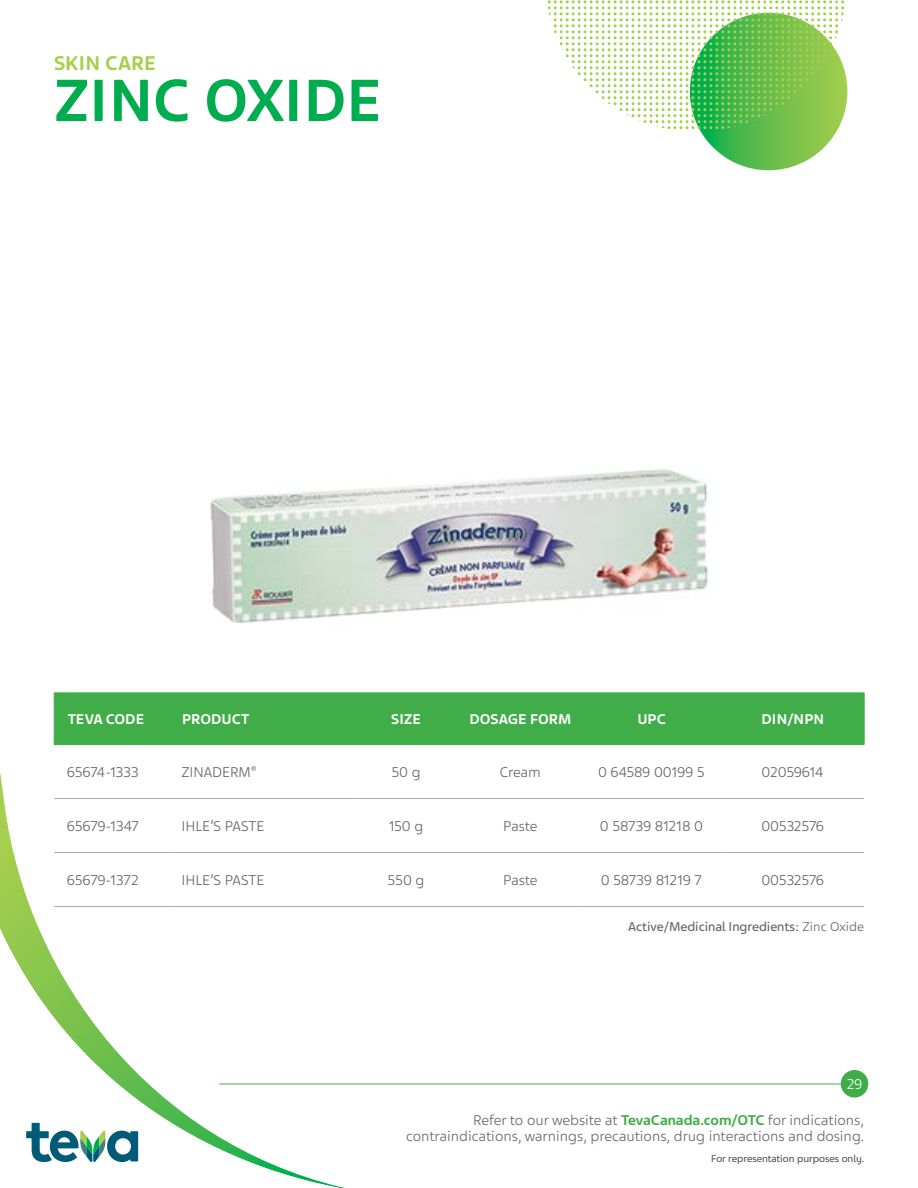
<style>
.page{position:relative;width:918px;height:1188px;background:#fff}
.page>*{position:absolute;margin:0;border:0;box-sizing:border-box;transform-origin:0 0}
.t1{font:700 63px "Teva Sans";color:#00ad4e}
.t2{font:700 21px "Teva Sans";color:#a5cf4d}
.t3{font:300 15px/16px "Teva Sans";letter-spacing:-.005em;color:#636466;text-align:right}
.t4{font:300 15px "Teva Sans";letter-spacing:-.03em;color:#636466}
.t5{font:700 15px "Teva Sans";color:#fff}
.t6{font:300 15px "Teva Sans";letter-spacing:-.025em;color:#636466}
.t7{font:300 15px "Teva Sans";color:#fff}
.t8{font:13.5px "Teva Sans";color:#636466}
.t9{font:300 10.5px "Teva Sans";color:#636466}
.s1{font-weight:300}
.s2{font-weight:700;color:#41ad49}
</style>
<div class="page">
<svg style="left:690px;top:13px;width:157px;height:157px;background:#5fbc4c"></svg>
<svg style="left:548px;top:0;width:300px;height:129px"></svg>
<svg style="left:0;top:692px;width:407px;height:496px"></svg>
<svg style="left:26px;top:1123px;width:112px;height:39px"></svg>
<hr style="left:219px;top:1084px;width:645px;height:1px;background:#41ad49">
<div style="left:841px;top:1070px;width:27px;height:28px;background:#41ad49;border-radius:50%"></div>
<div style="left:55px;top:694px;width:809px;height:50px;background:#41ad49"></div>
<hr style="left:54px;top:798px;width:122px;height:1px;background:#a7a9ac">
<hr style="left:176px;top:798px;width:177px;height:1px;background:#a7a9ac">
<hr style="left:353px;top:798px;width:106px;height:1px;background:#a7a9ac">
<hr style="left:459px;top:798px;width:123px;height:1px;background:#a7a9ac">
<hr style="left:582px;top:798px;width:139px;height:1px;background:#a7a9ac">
<hr style="left:721px;top:798px;width:143px;height:1px;background:#a7a9ac">
<hr style="left:54px;top:852px;width:122px;height:1px;background:#a7a9ac">
<hr style="left:176px;top:852px;width:177px;height:1px;background:#a7a9ac">
<hr style="left:353px;top:852px;width:106px;height:1px;background:#a7a9ac">
<hr style="left:459px;top:852px;width:123px;height:1px;background:#a7a9ac">
<hr style="left:582px;top:852px;width:139px;height:1px;background:#a7a9ac">
<hr style="left:721px;top:852px;width:143px;height:1px;background:#a7a9ac">
<hr style="left:175px;top:693px;width:1px;height:51px;background:#41ad49">
<hr style="left:54px;top:693px;width:122px;height:1px;background:#41ad49">
<hr style="left:54px;top:693px;width:1px;height:51px;background:#41ad49">
<hr style="left:176px;top:693px;width:177px;height:1px;background:#41ad49">
<hr style="left:353px;top:693px;width:106px;height:1px;background:#41ad49">
<hr style="left:459px;top:693px;width:123px;height:1px;background:#41ad49">
<hr style="left:582px;top:693px;width:139px;height:1px;background:#41ad49">
<hr style="left:721px;top:693px;width:143px;height:1px;background:#41ad49">
<hr style="left:864px;top:693px;width:1px;height:51px;background:#41ad49">
<hr style="left:54px;top:744px;width:122px;height:1px;background:#41ad49">
<hr style="left:176px;top:744px;width:177px;height:1px;background:#41ad49">
<hr style="left:353px;top:744px;width:106px;height:1px;background:#41ad49">
<hr style="left:459px;top:744px;width:123px;height:1px;background:#41ad49">
<hr style="left:582px;top:744px;width:139px;height:1px;background:#41ad49">
<hr style="left:721px;top:744px;width:143px;height:1px;background:#41ad49">
<hr style="left:54px;top:906px;width:122px;height:1px;background:#a7a9ac">
<hr style="left:176px;top:906px;width:177px;height:1px;background:#a7a9ac">
<hr style="left:353px;top:906px;width:106px;height:1px;background:#a7a9ac">
<hr style="left:459px;top:906px;width:123px;height:1px;background:#a7a9ac">
<hr style="left:582px;top:906px;width:139px;height:1px;background:#a7a9ac">
<hr style="left:721px;top:906px;width:143px;height:1px;background:#a7a9ac">
<img style="left:210px;top:469px;width:498px;height:154px">
<h2 class="t2" style="left:54px;top:50px;width:103px">SKIN CARE</h2>
<h1 class="t1" style="left:54px;top:63px;width:329px">ZINC OXIDE</h1>
<p class="t5" style="left:68px;top:710px;width:78px">TEVA CODE</p>
<p class="t5" style="left:182px;top:710px;width:69px">PRODUCT</p>
<p class="t5" style="left:391px;top:710px;width:31px">SIZE</p>
<p class="t5" style="left:469px;top:710px;width:103px">DOSAGE FORM</p>
<p class="t5" style="left:637px;top:710px;width:30px">UPC</p>
<p class="t5" style="left:762px;top:710px;width:64px">DIN/NPN</p>
<p class="t4" style="left:67px;top:763px;width:74px">65674-1333</p>
<p class="t3" style="left:181px;top:764px;width:77px">ZINADERM<sup>®</sup></p>
<p class="t3" style="left:391px;top:764px;width:31px">50 g</p>
<p class="t3" style="left:500px;top:764px;width:43px">Cream</p>
<p class="t6" style="left:598px;top:763px;width:108px">0 64589 00199 5</p>
<p class="t3" style="left:762px;top:764px;width:64px">02059614</p>
<p class="t4" style="left:67px;top:817px;width:74px">65679-1347</p>
<p class="t3" style="left:181px;top:818px;width:84px">IHLE’S PASTE</p>
<p class="t3" style="left:389px;top:818px;width:36px">150 g</p>
<p class="t3" style="left:503px;top:818px;width:36px">Paste</p>
<p class="t4" style="left:600px;top:817px;width:105px">0 58739 81218 0</p>
<p class="t4" style="left:761px;top:817px;width:64px">00532576</p>
<p class="t4" style="left:67px;top:871px;width:74px">65679-1372</p>
<p class="t3" style="left:181px;top:872px;width:84px">IHLE’S PASTE</p>
<p class="t3" style="left:388px;top:872px;width:38px">550 g</p>
<p class="t3" style="left:503px;top:872px;width:36px">Paste</p>
<p class="t4" style="left:601px;top:871px;width:103px">0 58739 81219 7</p>
<p class="t4" style="left:761px;top:871px;width:64px">00532576</p>
<p class="t8" style="left:628px;top:919px;width:237px">Active/Medicinal Ingredients: <span class="s1">Zinc Oxide</span></p>
<p class="t7" style="left:847px;top:1075px;width:17px">29</p>
<p class="t3" style="left:406px;top:1112px;width:459px">Refer to our website at <span class="s2">TevaCanada.com/OTC</span> for indications, contraindications, warnings, precautions, drug interactions and dosing.</p>
<p class="t9" style="left:711px;top:1152px;width:154px">For representation purposes only.</p>
</div>
